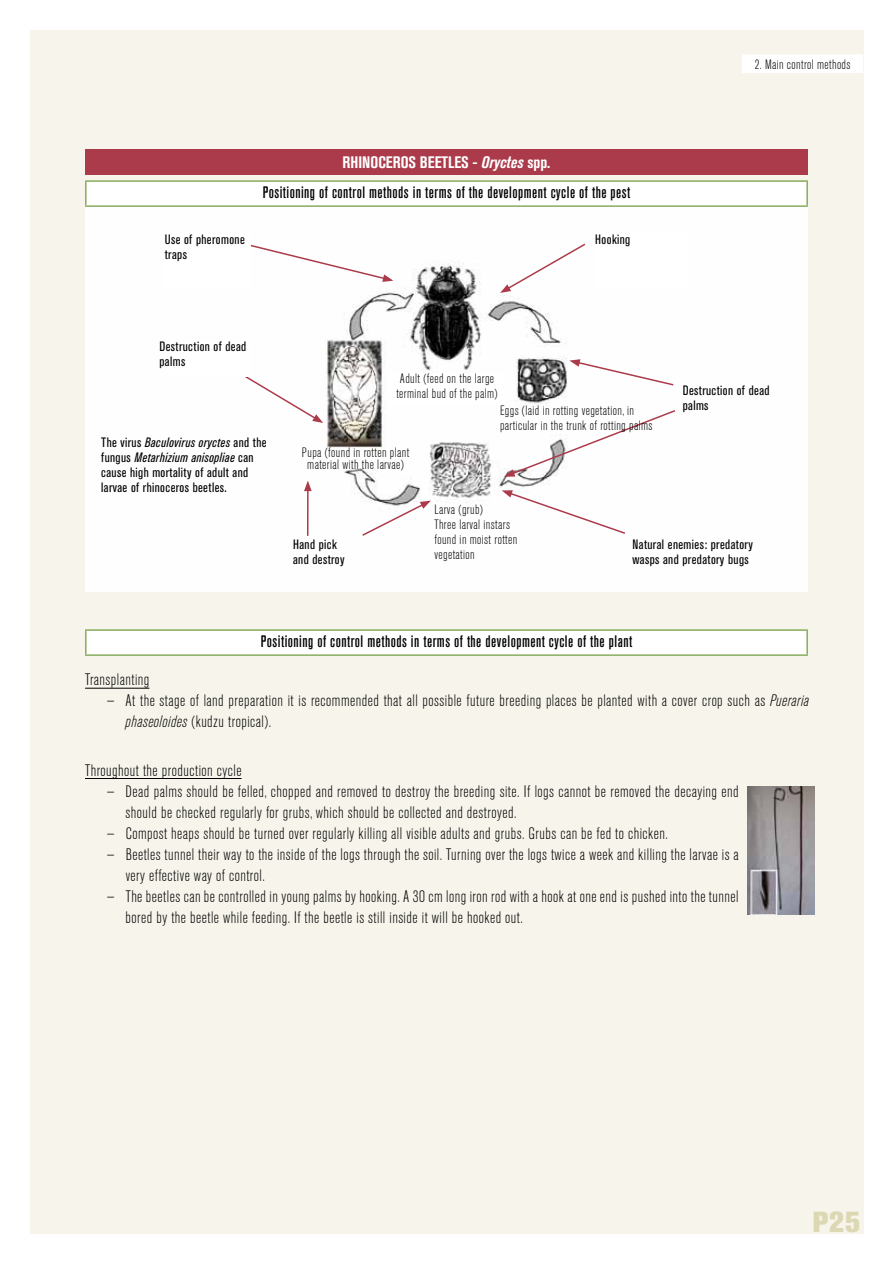
<style>
.page{position:relative;width:893px;height:1263px;background:#fff}
.page>*{position:absolute;margin:0;border:0;box-sizing:border-box;transform-origin:0 0}
.t1{font:800 28.8px "Akzidenz Grotesk BQ";color:#dcd8b4}
.t2{font:300 condensed 16.5px "Akzidenz Grotesk BQ";letter-spacing:.03em;color:#000}
.t3{font:500 condensed 16.5px "Akzidenz Grotesk BQ";letter-spacing:.03em;color:#000}
.t4{font:16.5px "Akzidenz Grotesk BQ Bd Cnd Alt";color:#fff}
.t5{font:condensed 13.5px/15px "Akzidenz Grotesk BQ";letter-spacing:.03em;color:#000}
.t6{font:300 condensed 13.5px/15px "Akzidenz Grotesk BQ";letter-spacing:.03em;color:#000}
.s1{font-family:"Akzidenz Grotesk BQ";font-weight:700;font-style:italic;font-stretch:condensed}
.s2{font-style:italic}
</style>
<div class="page">
<div style="left:30px;top:30px;width:833px;height:1203px;background:#f6f4eb"></div>
<div style="left:742px;top:54px;width:121px;height:19px;background:#fff"></div>
<img style="left:85px;top:207px;width:723px;height:384px">
<hr style="left:85px;top:688px;width:64px;height:1px;background:#000">
<hr style="left:85px;top:778px;width:156px;height:1px;background:#000">
<div style="left:85px;top:149px;width:723px;height:25px;background:#ab3a4a"></div>
<div style="left:86px;top:181px;width:721px;height:25px;background:#fff"></div>
<hr style="left:85px;top:180px;width:723px;height:2px;background:#87ac5c">
<hr style="left:85px;top:182px;width:2px;height:23px;background:#87ac5c">
<hr style="left:806px;top:182px;width:2px;height:23px;background:#87ac5c">
<hr style="left:85px;top:205px;width:723px;height:2px;background:#87ac5c">
<div style="left:86px;top:630px;width:721px;height:25px;background:#fff"></div>
<hr style="left:85px;top:629px;width:723px;height:2px;background:#87ac5c">
<hr style="left:85px;top:631px;width:2px;height:23px;background:#87ac5c">
<hr style="left:806px;top:631px;width:2px;height:23px;background:#87ac5c">
<hr style="left:85px;top:654px;width:723px;height:2px;background:#87ac5c">
<div style="left:389px;top:373px;width:116px;height:32px;background:#fff"></div>
<svg style="left:569px;top:359px;width:106px;height:28px;background:#f8f1f2"></svg>
<hr style="left:307px;top:489px;width:2px;height:47px;background:#ab3a4a">
<svg style="left:304px;top:481px;width:8px;height:10px"></svg>
<svg style="left:361px;top:501px;width:70px;height:36px;background:#f4eeef"></svg>
<svg style="left:504px;top:409px;width:173px;height:68px;background:#f7f5f5"></svg>
<div style="left:500px;top:242px;width:87px;height:51px;background:#fefefe"></div>
<div style="left:502px;top:490px;width:125px;height:45px;background:#fefefe"></div>
<div style="left:204px;top:351px;width:119px;height:72px;background:#fefefe"></div>
<div style="left:251px;top:241px;width:142px;height:41px;background:#fefefe"></div>
<div style="left:165px;top:234px;width:86px;height:54px;background:#fff"></div>
<div style="left:595px;top:234px;width:92px;height:54px;background:#fff"></div>
<div style="left:159px;top:341px;width:92px;height:36px;background:#fff"></div>
<img style="left:747px;top:787px;width:68px;height:127px">
<p class="t6" style="left:755px;top:57px;width:97px">2. Main control methods</p>
<p class="t4" style="left:343px;top:153px;width:209px">RH INOCEROS BEETLES - <span class="s1">Oryctes</span> spp.</p>
<p class="t3" style="left:263px;top:183px;width:369px">Positioning of control methods in terms of the development cycle of the pest</p>
<p class="t5" style="left:165px;top:232px;width:82px">Use of pheromone traps</p>
<p class="t5" style="left:595px;top:232px;width:37px">Hooking</p>
<p class="t5" style="left:159px;top:339px;width:88px">Destruction of dead palms</p>
<p class="t5" style="left:101px;top:435px;width:167px">The virus <span class="s2">Baculovirus oryctes</span> and the fungus <span class="s2">Metarhizium anisopliae</span> can cause high mortality of adult and larvae of rhinoceros beetles.</p>
<p class="t6" style="left:396px;top:371px;width:103px">Adult (feed on the large terminal bud of the palm)</p>
<p class="t6" style="left:302px;top:447px;width:109px;line-height:12px;text-align:center">Pupa (found in rotten plant material with the larvae)</p>
<p class="t6" style="left:500px;top:403px;width:154px">Eggs (laid in rotting vegetation, in particular in the trunk of rotting palms</p>
<p class="t5" style="left:683px;top:383px;width:88px">Destruction of dead palms</p>
<p class="t6" style="left:434px;top:502px;width:84px">Larva (grub)<br>Three larval instars found in moist rotten vegetation</p>
<p class="t5" style="left:293px;top:537px;width:53px">Hand pick and destroy</p>
<p class="t5" style="left:632px;top:537px;width:122px">Natural enemies: predatory wasps and predatory bugs</p>
<p class="t3" style="left:261px;top:632px;width:373px">Positioning of control methods in terms of the development cycle of the plant</p>
<p class="t2" style="left:85px;top:671px;width:66px">Transplanting</p>
<p class="t2" style="left:106px;top:692px;width:704px">− At the stage of land preparation it is recommended that all possible future breeding places be planted with a cover crop such as <span class="s2">Pueraria</span></p>
<p class="t2" style="left:126px;top:713px;width:147px"><span class="s2">phaseoloides</span> (kudzu tropical).</p>
<p class="t2" style="left:85px;top:761px;width:158px">Throughout the production cycle</p>
<p class="t2" style="left:106px;top:782px;width:634px">− Dead palms should be felled, chopped and removed to destroy the breeding site. If logs cannot be removed the decaying end</p>
<p class="t2" style="left:126px;top:803px;width:392px">should be checked regularly for grubs, which should be collected and destroyed.</p>
<p class="t2" style="left:106px;top:824px;width:563px">− Compost heaps should be turned over regularly killing all visible adults and grubs. Grubs can be fed to chicken.</p>
<p class="t2" style="left:106px;top:845px;width:634px">− Beetles tunnel their way to the inside of the logs through the soil. Turning over the logs twice a week and killing the larvae is a</p>
<p class="t2" style="left:126px;top:866px;width:141px">very effective way of control.</p>
<p class="t2" style="left:106px;top:887px;width:634px">− The beetles can be controlled in young palms by hooking. A 30 cm long iron rod with a hook at one end is pushed into the tunnel</p>
<p class="t2" style="left:126px;top:908px;width:399px">bored by the beetle while feeding. If the beetle is still inside it will be hooked out.</p>
<h1 class="t1" style="left:813px;top:1205px;width:49px">P25</h1>
</div>
